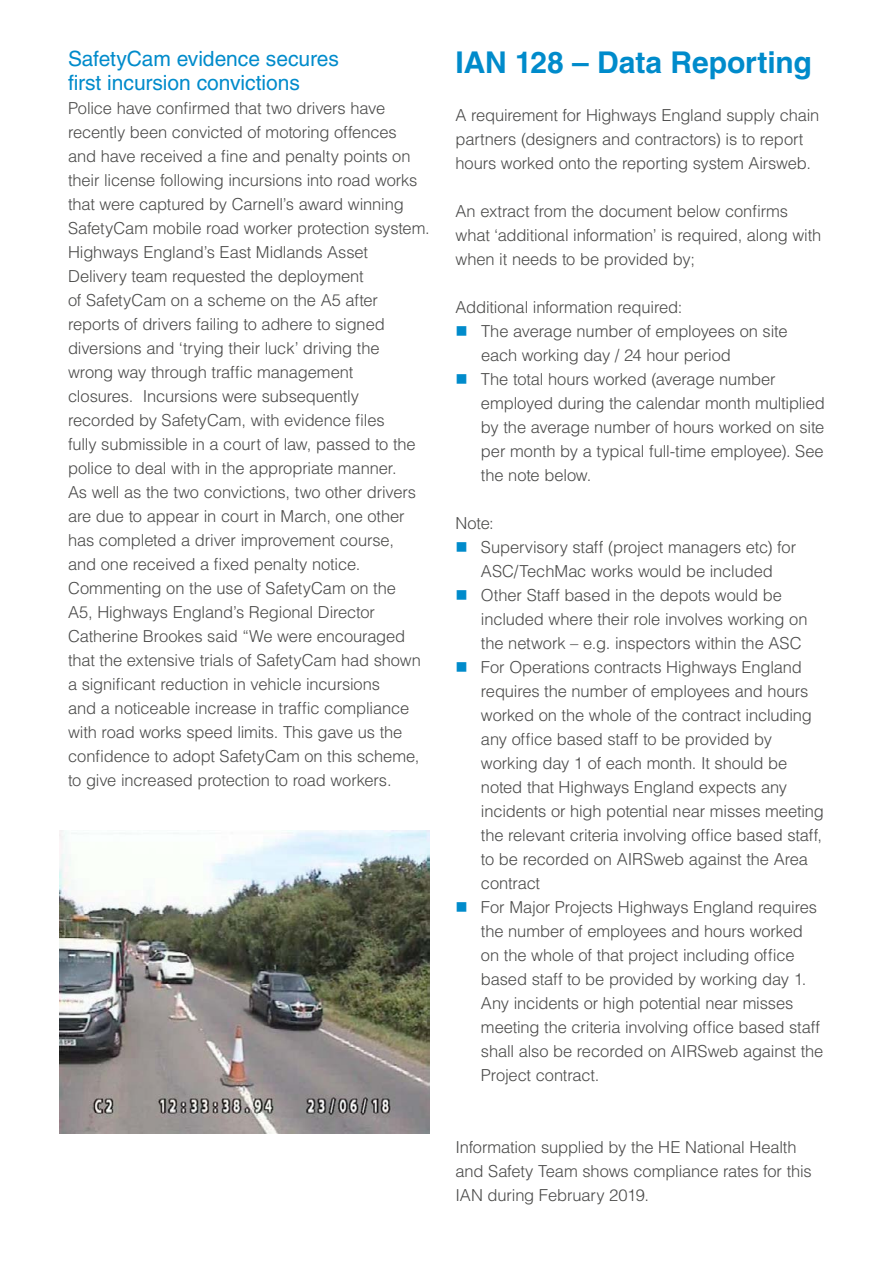
<style>
.page{position:relative;width:893px;height:1263px;background:#fff}
.page>*{position:absolute;margin:0;border:0;box-sizing:border-box;transform-origin:0 0}
.t1{font:700 30px "Helvetica LT Std";letter-spacing:-.005em;color:#008bcb}
.t2{font:21px/24px "Helvetica LT Std";letter-spacing:-.005em;color:#008bcb}
.t3{font:300 16.5px/24px "Helvetica LT Std";letter-spacing:-.01em;color:#4a4a49}
</style>
<div class="page">
<img style="left:60px;top:830px;width:369px;height:304px">
<p class="t2" style="left:68px;top:47px;width:272px">SafetyCam evidence secures first incursion convictions</p>
<p class="t3" style="left:68px;top:96px;width:363px">Police have confirmed that two drivers have recently been convicted of motoring offences<br>and have received a fine and penalty points on their license following incursions into road works that were captured by Carnell’s award winning SafetyCam mobile road worker protection system.<br>Highways England’s East Midlands Asset Delivery team requested the deployment<br>of SafetyCam on a scheme on the A5 after reports of drivers failing to adhere to signed diversions and ‘trying their luck’ driving the<br>wrong way through traffic management<br>closures. Incursions were subsequently<br>recorded by SafetyCam, with evidence files<br>fully submissible in a court of law, passed to the police to deal with in the appropriate manner.<br>As well as the two convictions, two other drivers are due to appear in court in March, one other has completed a driver improvement course,<br>and one received a fixed penalty notice.<br>Commenting on the use of SafetyCam on the<br>A5, Highways England’s Regional Director Catherine Brookes said “We were encouraged that the extensive trials of SafetyCam had shown a significant reduction in vehicle incursions<br>and a noticeable increase in traffic compliance with road works speed limits. This gave us the confidence to adopt SafetyCam on this scheme, to give increased protection to road workers.</p>
<h1 class="t1" style="left:455px;top:44px;width:358px">IAN 128 – Data Reporting</h1>
<p class="t3" style="left:455px;top:103px;width:365px">A requirement for Highways England supply chain partners (designers and contractors) is to report hours worked onto the reporting system Airsweb.</p>
<p class="t3" style="left:455px;top:199px;width:367px">An extract from the document below confirms what ‘additional information’ is required, along with when it needs to be provided by;</p>
<p class="t3" style="left:481px;top:295px;width:345px;text-indent:-25px">Additional information required:<br>The average number of employees on site each working day / 24 hour period<br>The total hours worked (average number employed during the calendar month multiplied by the average number of hours worked on site per month by a typical full-time employee). See the note below.</p>
<p class="t3" style="left:481px;top:511px;width:345px;text-indent:-25px">Note:<br>Supervisory staff (project managers etc) for ASC/TechMac works would be included<br>Other Staff based in the depots would be included where their role involves working on the network – e.g. inspectors within the ASC For Operations contracts Highways England requires the number of employees and hours worked on the whole of the contract including any office based staff to be provided by working day 1 of each month. It should be noted that Highways England expects any incidents or high potential near misses meeting the relevant criteria involving office based staff, to be recorded on AIRSweb against the Area contract<br>For Major Projects Highways England requires the number of employees and hours worked on the whole of that project including office based staff to be provided by working day 1.<br>Any incidents or high potential near misses meeting the criteria involving office based staff shall also be recorded on AIRSweb against the Project contract.</p>
<p class="t3" style="left:455px;top:1135px;width:358px">Information supplied by the HE National Health and Safety Team shows compliance rates for this<br>IAN during February 2019.</p>
</div>
